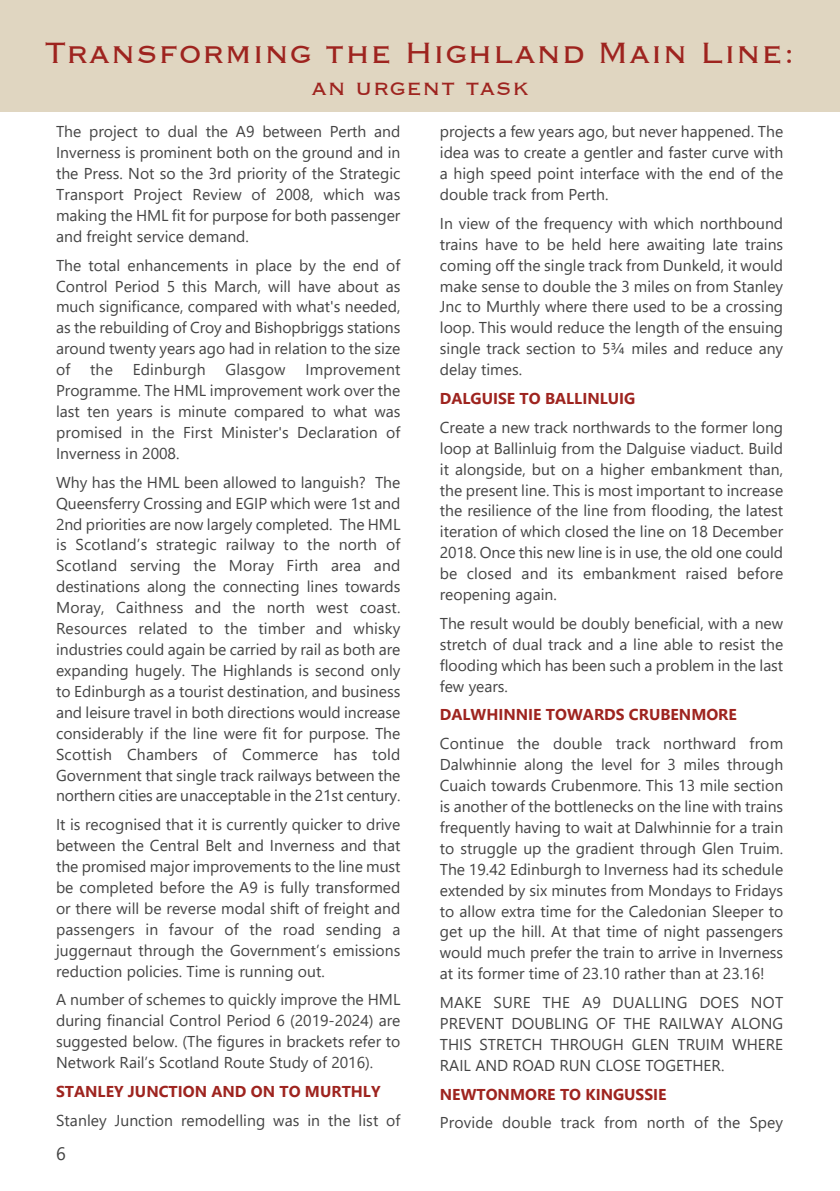
<style>
.page{position:relative;width:840px;height:1191px;background:#fff}
.page>*{position:absolute;margin:0;border:0;box-sizing:border-box;transform-origin:0 0}
.t1{font:38.2px "Copperplate Gothic BT";color:#9e241f}
.t2{font:28px "Copperplate Gothic BT";color:#9e241f}
.t3{font:18px "Segoe UI";color:#434343}
.t4{font:15.8px/21px "Segoe UI";color:#444;text-align:justify}
.t5{font:700 15.8px "Segoe UI";color:#9e241f}
.s1{font-family:"Nirmala UI"}
</style>
<div class="page">
<div style="left:0;top:0;width:839px;height:111px;background:#e0d6c1"></div>
<h1 class="t1" style="left:44px;top:34px;width:752px">Transforming the Highland Main Line:</h1>
<h2 class="t2" style="left:311px;top:73px;width:219px">an urgent task</h2>
<p class="t4" style="left:56px;top:123px;width:345px">The project to dual the A9 between Perth and Inverness is prominent both on the ground and in the Press. Not so the 3rd priority of the Strategic Transport Project Review of 2008, which was making the HML fit for purpose for both passenger and freight service demand.</p>
<p class="t4" style="left:56px;top:256px;width:345px">The total enhancements in place by the end of Control Period 5 this March, will have about as much significance, compared with what's needed, as the rebuilding of Croy and Bishopbriggs stations around twenty years ago had in relation to the size of</p>
<p class="t4" style="left:439px;top:123px;width:345px">projects a few years ago, but never happened. The idea was to create a gentler and faster curve with a high speed point interface with the end of the double track from Perth.</p>
<p class="t4" style="left:439px;top:214px;width:345px">In view of the frequency with which northbound trains have to be held here awaiting late trains coming off the single track from Dunkeld, it would make sense to double the 3 miles on from Stanley Jnc to Murthly where there used to be a crossing loop. This would reduce the length of the ensuing single track section to 5<span class="s1">¾</span> miles and reduce any delay times.</p>
<p class="t5" style="left:439px;top:392px;width:197px">DALGUISE TO BALLINLUIG</p>
<p class="t4" style="left:439px;top:418px;width:345px">Create a new track northwards to the former long loop at Ballinluig from the Dalguise viaduct. Build it alongside, but on a higher embankment than, the present line. This is most important to increase the resilience of the line from flooding, the latest iteration of which closed the line on 18 December 2018. Once this new line is in use, the old one could be closed and its embankment raised before reopening again.</p>
<p class="t4" style="left:439px;top:614px;width:345px">The result would be doubly beneficial, with a new stretch of dual track and a line able to resist the flooding which has been such a problem in the last few years.</p>
<p class="t5" style="left:439px;top:709px;width:298px">DALWHINNIE TOWARDS CRUBENMORE</p>
<p class="t4" style="left:439px;top:734px;width:345px">Continue the double track northward from Dalwhinnie along the level for 3 miles through Cuaich towards Crubenmore. This 13 mile section is another of the bottlenecks on the line with trains frequently having to wait at Dalwhinnie for a train to struggle up the gradient through Glen Truim.<br>The 19.42 Edinburgh to Inverness had its schedule extended by six minutes from Mondays to Fridays to allow extra time for the Caledonian Sleeper to get up the hill. At that time of night passengers would much prefer the train to arrive in Inverness at its former time of 23.10 rather than at 23.16!</p>
<p class="t4" style="left:439px;top:993px;width:345px">MAKE SURE THE A9 DUALLING DOES NOT PREVENT DOUBLING OF THE RAILWAY ALONG THIS STRETCH THROUGH GLEN TRUIM WHERE RAIL AND ROAD RUN CLOSE TOGETHER.</p>
<p class="t5" style="left:439px;top:1088px;width:228px">NEWTONMORE TO KINGUSSIE</p>
<p class="t4" style="left:439px;top:1113px;width:345px">Provide double track from north of the Spey</p>
<p class="t4" style="left:90px;top:360px;width:24px">the</p>
<p class="t4" style="left:133px;top:360px;width:74px">Edinburgh</p>
<p class="t4" style="left:225px;top:360px;width:62px">Glasgow</p>
<p class="t4" style="left:56px;top:360px;width:345px;text-indent:249px">Improvement Programme. The HML improvement work over the last ten years is minute compared to what was promised in the First Minister's Declaration of Inverness in 2008.</p>
<p class="t4" style="left:56px;top:473px;width:345px">Why has the HML been allowed to languish? The Queensferry Crossing and EGIP which were 1st and 2nd priorities are now largely completed. The HML is Scotland’s strategic railway to the north of Scotland serving the Moray Firth area and destinations along the connecting lines towards Moray, Caithness and the north west coast.<br>Resources related to the timber and whisky industries could again be carried by rail as both are expanding hugely. The Highlands is second only to Edinburgh as a tourist destination, and business and leisure travel in both directions would increase considerably if the line were fit for purpose. The Scottish Chambers of Commerce has told Government that single track railways between the northern cities are unacceptable in the 21st century.</p>
<p class="t4" style="left:56px;top:815px;width:345px">It is recognised that it is currently quicker to drive between the Central Belt and Inverness and that the promised major improvements to the line must be completed before the A9 is fully transformed or there will be reverse modal shift of freight and passengers in favour of the road sending a juggernaut through the Government’s emissions reduction policies. Time is running out.</p>
<p class="t4" style="left:56px;top:990px;width:345px">A number of schemes to quickly improve the HML during financial Control Period 6 (2019-2024) are suggested below. (The figures in brackets refer to Network Rail’s Scotland Route Study of 2016).</p>
<p class="t5" style="left:56px;top:1085px;width:326px">STANLEY JUNCTION AND ON TO MURTHLY</p>
<p class="t4" style="left:56px;top:1111px;width:345px">Stanley Junction remodelling was in the list of</p>
<p class="t3" style="left:56px;top:1146px;width:11px">6</p>
</div>
